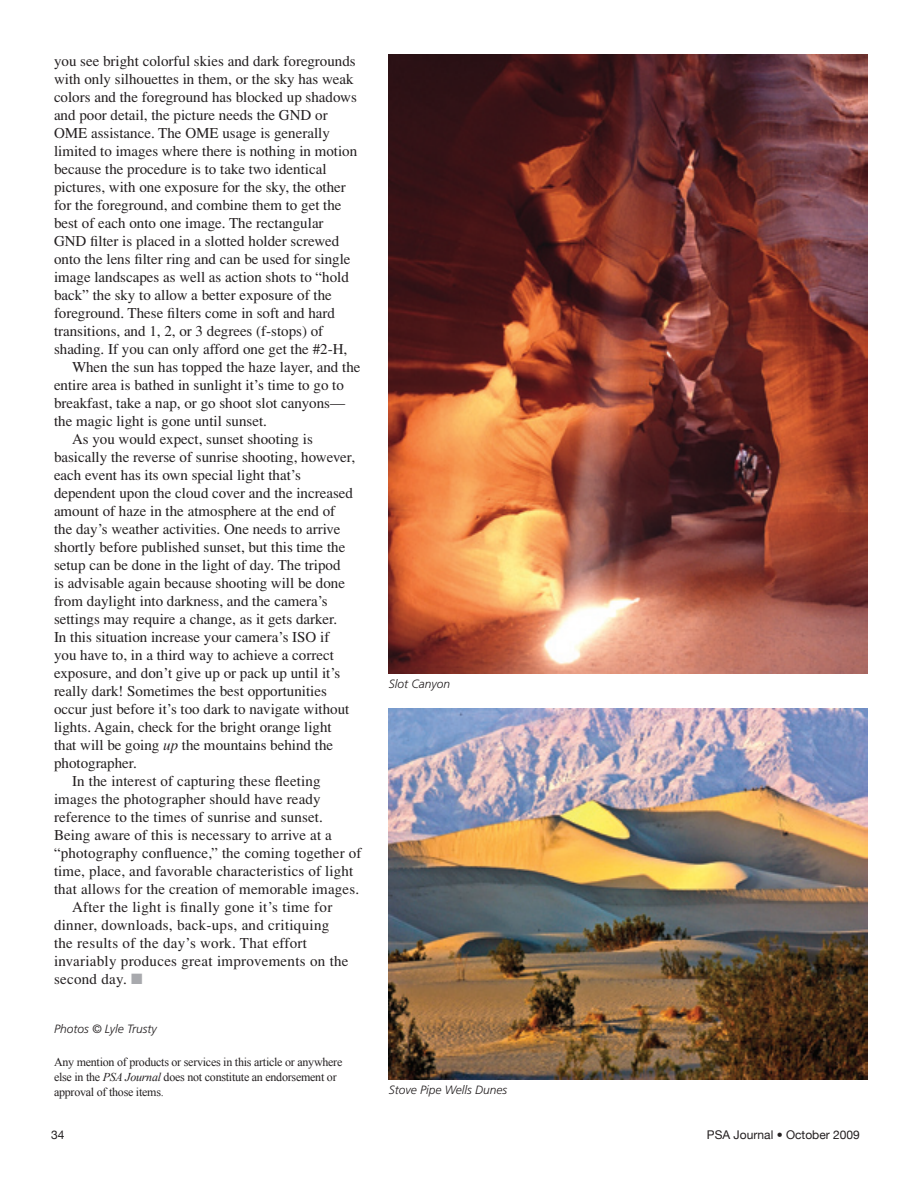
<style>
.page{position:relative;width:918px;height:1188px;background:#fff}
.page>*{position:absolute;margin:0;border:0;box-sizing:border-box;transform-origin:0 0}
._10__12_Times{font:15px/18px "Times";color:#231f20}
._10__12_Times-2{font:15px/18px "Times";letter-spacing:.02em;color:#231f20}
.Hanging_indent_8_pt{font:12px/15px "Times New Roman";letter-spacing:-.02em;color:#231f20}
._8_fruitger_italic{font:italic 300 12px "Frutiger";color:#231f20}
.t1{font:12px "Helvetica Neue";color:#231f20}
.s1{font-style:italic}
.s2{color:#a8a9ad}
</style>
<div class="page">
<img style="left:389px;top:54px;width:479px;height:620px">
<img style="left:389px;top:709px;width:479px;height:370px">
<p class="_10__12_Times" style="left:54px;top:52px;width:305px">you see bright colorful skies and dark foregrounds with only silhouettes in them, or the sky has weak colors and the foreground has blocked up shadows and poor detail, the picture needs the GND or OME assistance. The OME usage is generally limited to images where there is nothing in motion because the procedure is to take two identical pictures, with one exposure for the sky, the other for the foreground, and combine them to get the best of each onto one image. The rectangular GND filter is placed in a slotted holder screwed onto the lens filter ring and can be used for single image landscapes as well as action shots to “hold back” the sky to allow a better exposure of the foreground. These filters come in soft and hard transitions, and 1, 2, or 3 degrees (f-stops) of shading. If you can only afford one get the #2-H,</p>
<p class="_10__12_Times" style="left:54px;top:358px;width:308px;text-indent:18px">When the sun has topped the haze layer, and the entire area is bathed in sunlight it’s time to go to breakfast, take a nap, or go shoot slot canyons— the magic light is gone until sunset.</p>
<p class="_10__12_Times" style="left:54px;top:430px;width:303px;text-indent:18px">As you would expect, sunset shooting is basically the reverse of sunrise shooting, however, each event has its own special light that’s dependent upon the cloud cover and the increased amount of haze in the atmosphere at the end of the day’s weather activities. One needs to arrive shortly before published sunset, but this time the setup can be done in the light of day. The tripod<br>is advisable again because shooting will be done from daylight into darkness, and the camera’s settings may require a change, as it gets darker.<br>In this situation increase your camera’s ISO if you have to, in a third way to achieve a correct exposure, and don’t give up or pack up until it’s really dark! Sometimes the best opportunities occur just before it’s too dark to navigate without lights. Again, check for the bright orange light that will be going <span class="s1">up</span> the mountains behind the photographer.</p>
<p class="_10__12_Times" style="left:54px;top:772px;width:309px;text-indent:18px">In the interest of capturing these fleeting images the photographer should have ready reference to the times of sunrise and sunset.<br>Being aware of this is necessary to arrive at a “photography confluence,” the coming together of time, place, and favorable characteristics of light that allows for the creation of memorable images.</p>
<p class="_10__12_Times-2" style="left:54px;top:898px;width:296px;text-indent:18px">After the light is finally gone it’s time for dinner, downloads, back-ups, and critiquing the results of the day’s work. That effort invariably produces great improvements on the second day. <span class="s2">■</span></p>
<p class="_8_fruitger_italic" style="left:54px;top:1022px;width:104px">Photos © Lyle Trusty</p>
<p class="Hanging_indent_8_pt" style="left:54px;top:1055px;width:290px">Any mention of products or services in this article or anywhere else in the <span class="s1">PSA Journal</span> does not constitute an endorsement or approval of those items.</p>
<p class="_8_fruitger_italic" style="left:389px;top:677px;width:63px">Slot Canyon</p>
<p class="_8_fruitger_italic" style="left:389px;top:1083px;width:120px">Stove Pipe Wells Dunes</p>
<p class="t1" style="left:51px;top:1128px;width:15px">34</p>
<p class="t1" style="left:707px;top:1128px;width:154px">PSA Journal • October 2009</p>
</div>
